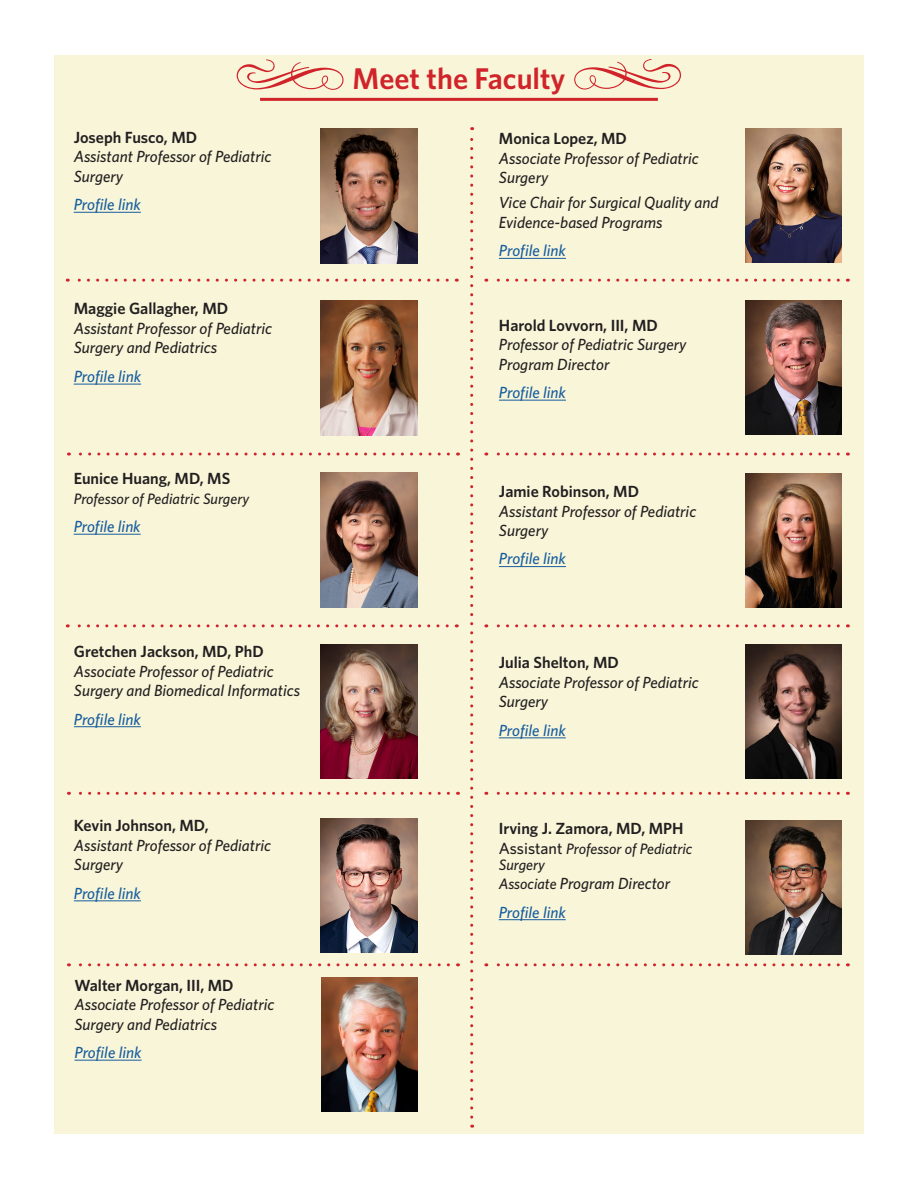
<style>
.page{position:relative;width:918px;height:1188px;background:#fff}
.page>*{position:absolute;margin:0;border:0;box-sizing:border-box;transform-origin:0 0}
.t1{font:96px "Type Embellishments Two";color:#d1232a}
.t2{font:600 30px "Whitney";color:#d1232a}
.t3{font:italic 500 16.2px/19.4px "Whitney";color:#231f20}
.t4{font:italic 500 16.2px "Whitney";color:#175d9e}
.t5{font:600 16.2px "Whitney";color:#231f20}
.t6{font:italic 500 15.15px/16.2px "Whitney";color:#231f20}
.s1{font-weight:600;font-style:normal}
.s2{font-style:normal;font-size:16.2px}
.s3{font-size:15.15px}
</style>
<div class="page">
<div style="left:54px;top:56px;width:810px;height:1078px;background:#f8f5d9"></div>
<hr style="left:74px;top:212px;width:67px;height:1px;background:#175d9e">
<img style="left:321px;top:129px;width:96px;height:134px">
<img style="left:320px;top:300px;width:97px;height:135px">
<hr style="left:74px;top:384px;width:67px;height:1px;background:#175d9e">
<img style="left:321px;top:473px;width:96px;height:134px">
<hr style="left:74px;top:534px;width:67px;height:1px;background:#175d9e">
<img style="left:321px;top:645px;width:96px;height:134px">
<hr style="left:74px;top:726px;width:67px;height:1px;background:#175d9e">
<img style="left:745px;top:300px;width:97px;height:135px">
<hr style="left:499px;top:400px;width:67px;height:1px;background:#175d9e">
<img style="left:321px;top:977px;width:96px;height:134px">
<hr style="left:75px;top:1060px;width:67px;height:1px;background:#175d9e">
<img style="left:746px;top:473px;width:96px;height:134px">
<hr style="left:499px;top:566px;width:67px;height:1px;background:#175d9e">
<img style="left:745px;top:821px;width:96px;height:134px">
<hr style="left:499px;top:919px;width:67px;height:1px;background:#175d9e">
<img style="left:745px;top:129px;width:97px;height:134px">
<hr style="left:499px;top:258px;width:67px;height:1px;background:#175d9e">
<img style="left:321px;top:819px;width:96px;height:134px">
<hr style="left:74px;top:901px;width:67px;height:1px;background:#175d9e">
<img style="left:745px;top:645px;width:97px;height:134px">
<hr style="left:499px;top:738px;width:67px;height:1px;background:#175d9e">
<hr style="left:260px;top:98px;width:398px;height:3px;background:#d1232a">
<svg style="left:68px;top:792px;width:380px;height:3px"></svg>
<svg style="left:470px;top:127px;width:3px;height:990px"></svg>
<svg style="left:67px;top:624px;width:380px;height:3px"></svg>
<svg style="left:68px;top:453px;width:380px;height:3px"></svg>
<svg style="left:67px;top:279px;width:380px;height:3px"></svg>
<svg style="left:68px;top:963px;width:380px;height:3px"></svg>
<svg style="left:486px;top:279px;width:352px;height:3px"></svg>
<svg style="left:486px;top:453px;width:352px;height:3px"></svg>
<svg style="left:486px;top:624px;width:352px;height:3px"></svg>
<svg style="left:486px;top:792px;width:352px;height:3px"></svg>
<svg style="left:486px;top:963px;width:352px;height:3px"></svg>
<p class="t1" style="left:232px;top:35px;width:117px">i</p>
<p class="t1" style="left:570px;top:34px;width:117px">j</p>
<p class="t2" style="left:353px;top:61px;width:214px">Meet the Faculty</p>
<p class="t3" style="left:74px;top:127px;width:199px"><span class="s1">Joseph Fusco, MD<br></span>Assistant Professor of Pediatric<br>Surgery</p>
<p class="t4" style="left:74px;top:195px;width:69px">Profile link</p>
<p class="t3" style="left:74px;top:299px;width:200px"><span class="s1">Maggie Gallagher, MD<br></span>Assistant Professor of Pediatric<br>Surgery and Pediatrics</p>
<p class="t4" style="left:74px;top:367px;width:69px">Profile link</p>
<p class="t5" style="left:74px;top:469px;width:158px">Eunice Huang, MD, MS</p>
<p class="t6" style="left:74px;top:490px;width:177px">Professor of Pediatric Surgery</p>
<p class="t4" style="left:74px;top:517px;width:68px">Profile link</p>
<p class="t3" style="left:74px;top:642px;width:228px"><span class="s1">Gretchen Jackson, MD, PhD<br></span>Associate Professor of Pediatric<br>Surgery and Biomedical Informatics</p>
<p class="t4" style="left:74px;top:709px;width:68px">Profile link</p>
<p class="t3" style="left:74px;top:816px;width:199px"><span class="s1">Kevin Johnson, MD,<br></span>Assistant Professor of Pediatric<br>Surgery</p>
<p class="t4" style="left:74px;top:883px;width:68px">Profile link</p>
<p class="t3" style="left:75px;top:975px;width:201px"><span class="s1">Walter Morgan, III, MD<br></span>Associate Professor of Pediatric<br>Surgery and Pediatrics</p>
<p class="t4" style="left:75px;top:1043px;width:69px">Profile link</p>
<p class="t3" style="left:499px;top:129px;width:201px"><span class="s1">Monica Lopez, MD<br></span>Associate Professor of Pediatric<br>Surgery</p>
<p class="t3" style="left:499px;top:193px;width:221px">Vice Chair for Surgical Quality and<br>Evidence-based Programs</p>
<p class="t4" style="left:499px;top:241px;width:69px">Profile link</p>
<p class="t3" style="left:499px;top:315px;width:189px"><span class="s1">Harold Lovvorn, III, MD<br></span>Professor of Pediatric Surgery<br>Program Director</p>
<p class="t4" style="left:499px;top:383px;width:69px">Profile link</p>
<p class="t3" style="left:499px;top:481px;width:199px"><span class="s1">Jamie Robinson, MD<br></span>Assistant Professor of Pediatric<br>Surgery</p>
<p class="t4" style="left:499px;top:549px;width:69px">Profile link</p>
<p class="t3" style="left:499px;top:653px;width:201px"><span class="s1">Julia Shelton, MD<br></span>Associate Professor of Pediatric<br>Surgery</p>
<p class="t4" style="left:499px;top:720px;width:69px">Profile link</p>
<p class="t5" style="left:499px;top:819px;width:186px">Irving J. Zamora, MD, MPH</p>
<p class="t6" style="left:499px;top:840px;width:195px"><span class="s2">Assistant</span> Professor of Pediatric<br>Surgery</p>
<p class="t3" style="left:499px;top:873px;width:173px"><span class="s3">Associate</span> Program Director</p>
<p class="t4" style="left:499px;top:902px;width:68px">Profile link</p>
</div>
